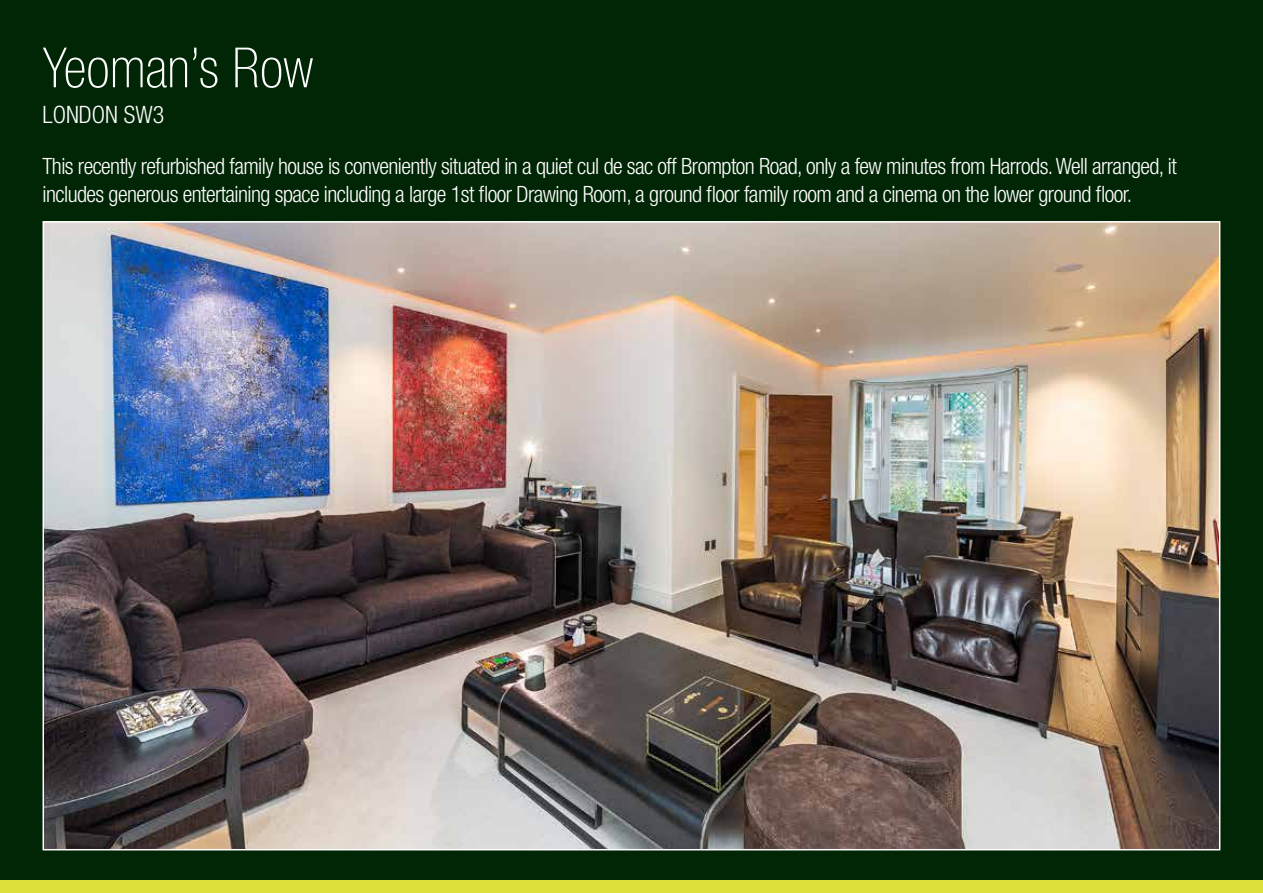
<style>
.page{position:relative;width:1263px;height:893px;background:#002605}
.page>*{position:absolute;margin:0;border:0;box-sizing:border-box;transform-origin:0 0}
.t1{font:100 condensed 55.5px "Helvetica Neue";color:#fff}
.t2{font:300 condensed 24px "Helvetica Neue";color:#fff}
.t3{font:300 condensed 22.5px/28.5px "Helvetica Neue";letter-spacing:-.025em;color:#fff}
</style>
<div class="page">
<div style="left:0;top:880px;width:1263px;height:13px;background:#ddde3a"></div>
<img style="left:46px;top:224px;width:1171px;height:623px">
<h1 class="t1" style="left:43px;top:37px;width:272px">Yeoman’s Row</h1>
<p class="t2" style="left:43px;top:101px;width:123px">LONDON SW3</p>
<p class="t3" style="left:43px;top:151px;width:1136px">This recently refurbished family house is conveniently situated in a quiet cul de sac off Brompton Road, only a few minutes from Harrods. Well arranged, it includes generous entertaining space including a large 1st floor Drawing Room, a ground floor family room and a cinema on the lower ground floor.</p>
</div>
